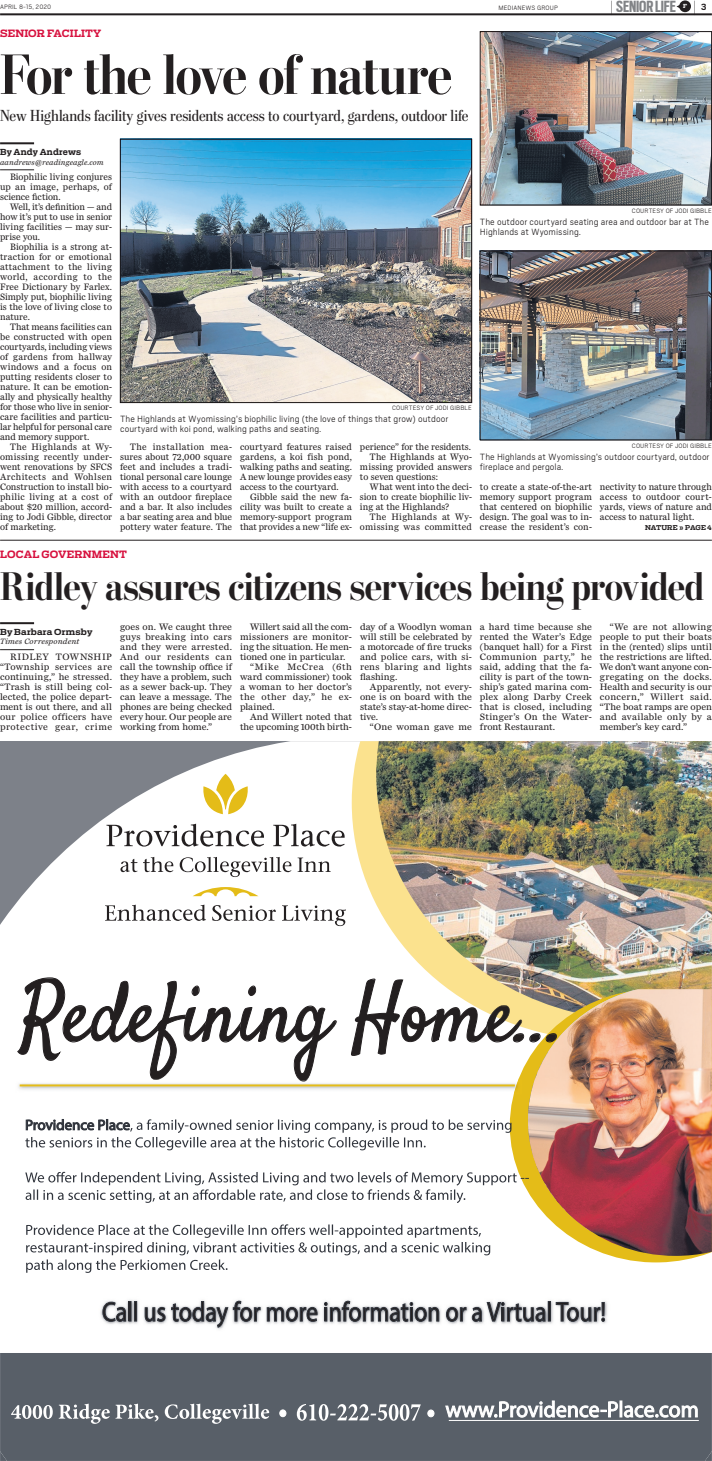
<style>
.page{position:relative;width:712px;height:1461px;background:#fff}
.page>*{position:absolute;margin:0;border:0;box-sizing:border-box;transform-origin:0 0}
.t1{font:700 57px "Stilson Display";letter-spacing:-.025em;color:#231f20}
.t2{font:700 40px "Stilson Display";letter-spacing:-.005em;color:#231f20}
.t3{font:700 18px "Scout Cond";letter-spacing:-.005em;color:#818386}
.t4{font:300 17.2px "Cub Scout";color:#231f20;scale:.42 1}
.t5{font:16px "Stilson";color:#231f20}
.t6{font:300 10px/10px "Cub Scout";color:#231f20}
.t7{font:700 10px "Receiver";letter-spacing:.01em;color:#d7123f}
.t8{font:9.6px/10px "Miller Daily Two";letter-spacing:.005em;color:#231f20;text-align:justify}
.t9{font:9.6px "Miller Daily Two";letter-spacing:.03em;color:#231f20}
.t10{font:9.6px "Miller Daily Two";letter-spacing:.035em;color:#231f20}
.t11{font:9.5px/10px "Miller Daily Two";letter-spacing:.01em;color:#231f20;text-align:justify;scale:1.05 1}
.t12{font:9.5px "Miller Daily Two";letter-spacing:.035em;color:#231f20;scale:1.05 1}
.t13{font:9.5px "Miller Daily Two";letter-spacing:.065em;color:#231f20;scale:1.05 1}
.t14{font:700 8.2px "Receiver";letter-spacing:.025em;color:#231f20;scale:1.05 1}
.t15{font:700 8.2px "Receiver";letter-spacing:.025em;color:#231f20}
.t16{font:italic 8px "Miller Daily Two";letter-spacing:.015em;color:#231f20}
.t17{font:italic 8px "Miller Daily Two";letter-spacing:.015em;color:#231f20;scale:1.05 1}
.t18{font:300 7px "Cub Scout";letter-spacing:.015em;color:#231f20}
.t19{font:700 6.6px "Receiver";color:#231f20}
.t20{font:700 5.5px "Receiver";color:#fff}
.s1{font-family:"Cub Scout";font-weight:300;font-size:17.2px;color:#231f20}
.s2{font-weight:700;font-size:10px}
</style>
<div class="page">
<hr style="left:0;top:622px;width:34px;height:2px;background:#231f20">
<hr style="left:0;top:649px;width:34px;height:1px;background:#231f20">
<hr style="left:0;top:540px;width:712px;height:1px;background:#231f20">
<hr style="left:0;top:142px;width:34px;height:2px;background:#231f20">
<hr style="left:0;top:170px;width:34px;height:1px;background:#231f20">
<img style="left:480px;top:31px;width:232px;height:174px">
<img style="left:122px;top:141px;width:348px;height:260px">
<div style="left:120px;top:139px;width:352px;height:264px;border:1px solid #231f20"></div>
<img style="left:482px;top:253px;width:228px;height:185px">
<div style="left:480px;top:251px;width:232px;height:189px;border:1px solid #231f20"></div>
<svg style="left:0;top:741px;width:667px;height:522px"></svg>
<svg style="left:352px;top:741px;width:24px;height:237px;fill:#fbe28e"></svg>
<img style="left:376px;top:741px;width:336px;height:248px">
<svg style="left:510px;top:989px;width:202px;height:273px"></svg>
<img style="left:528px;top:989px;width:182px;height:267px">
<img style="left:14px;top:1079px;width:500px;height:16px">
<img style="left:514px;top:1079px;width:8px;height:16px">
<hr style="left:20px;top:1084px;width:495px;height:2px;background:#e4bc18">
<svg style="left:200px;top:774px;width:51px;height:40px"></svg>
<svg style="left:106px;top:824px;width:239px;height:23px"></svg>
<svg style="left:105px;top:857px;width:241px;height:69px"></svg>
<svg style="left:16px;top:977px;width:321px;height:105px"></svg>
<svg style="left:350px;top:978px;width:208px;height:78px"></svg>
<div style="left:0;top:1353px;width:712px;height:108px;background:#585f68"></div>
<svg style="left:428px;top:1410px;width:6px;height:7px"></svg>
<div style="left:428px;top:1410px;width:6px;height:7px;border:1px solid #fff;border-radius:50%"></div>
<svg style="left:445px;top:1382px;width:253px;height:51px;background:#6e747c"></svg>
<hr style="left:449px;top:1420px;width:250px;height:1px;background:#fff">
<svg style="left:11px;top:1404px;width:410px;height:20px"></svg>
<svg style="left:25px;top:1108px;width:581px;height:221px"></svg>
<hr style="left:0;top:13px;width:712px;height:2px;background:#231f20">
<svg style="left:676px;top:0;width:15px;height:12px"></svg>
<p class="t18" style="left:0;top:3px;width:53px">APRIL 8-15, 2020</p>
<p class="t18" style="left:498px;top:4px;width:61px">MEDIANEWS GROUP</p>
<h3 class="t3" style="left:611px;top:-3px;width:67px"><span class="s1">|</span> SENIORLIFE</h3>
<p class="t20" style="left:683px;top:3px;width:5px">F</p>
<h3 class="t4" style="left:694px;top:-3px;width:32px">| <span class="s2">3</span></h3>
<p class="t7" style="left:0;top:28px;width:103px">SENIOR FACILITY</p>
<h1 class="t1" style="left:0;top:42px;width:454px">For the love of nature</h1>
<h3 class="t5" style="left:0;top:106px;width:470px">New Highlands facility gives residents access to courtyard, gardens, outdoor life</h3>
<p class="t15" style="left:0;top:147px;width:83px">By Andy Andrews</p>
<p class="t16" style="left:0;top:158px;width:105px">aandrews@readingeagle.com</p>
<p class="t8" style="left:0;top:172px;width:113px;text-indent:10px">Biophilic living conjures up an image, perhaps, of science fiction.</p>
<p class="t8" style="left:0;top:202px;width:113px;text-indent:10px">Well, it’s definition — and how it’s put to use in senior living facilities — may sur&shy;prise you.</p>
<p class="t8" style="left:0;top:242px;width:113px;text-indent:10px">Biophilia is a strong at&shy;traction for or emotional attachment to the living world, according to the Free Dictionary by Farlex.<br>Simply put, biophilic living is the love of living close to nature.</p>
<p class="t8" style="left:0;top:322px;width:113px;text-indent:10px">That means facilities can be constructed with open courtyards, including views of gardens from hallway windows and a focus on putting residents closer to nature. It can be emotion&shy;ally and physically healthy for those who live in senior&shy;care facilities and particu&shy;lar helpful for personal care and memory support.</p>
<p class="t8" style="left:0;top:442px;width:113px;text-indent:10px">The Highlands at Wy&shy;omissing recently under&shy;went renovations by SFCS Architects and Wohlsen Construction to install bio&shy;philic living at a cost of about $20 million, accord&shy;ing to Jodi Gibble, director of marketing.</p>
<p class="t8" style="left:120px;top:442px;width:113px;text-indent:10px">The installation mea&shy;sures about 72,000 square feet and includes a tradi&shy;tional personal care lounge with access to a courtyard with an outdoor fireplace and a bar. It also includes a bar seating area and blue pottery water feature. The</p>
<p class="t8" style="left:240px;top:442px;width:113px">courtyard features raised gardens, a koi fish pond, walking paths and seating.<br>A new lounge provides easy access to the courtyard.</p>
<p class="t18" style="left:392px;top:404px;width:81px">COURTESY OF JODI GIBBLE</p>
<p class="t6" style="left:120px;top:414px;width:330px">The Highlands at Wyomissing’s biophilic living (the love of things that grow) outdoor courtyard with koi pond, walking paths and seating.</p>
<p class="t8" style="left:360px;top:442px;width:113px">perience” for the residents.</p>
<p class="t8" style="left:370px;top:452px;width:103px">The Highlands at Wyo-</p>
<p class="t8" style="left:360px;top:462px;width:113px">missing provided answers</p>
<p class="t8" style="left:360px;top:472px;width:80px">to seven questions:</p>
<p class="t8" style="left:370px;top:482px;width:103px">What went into the deci-</p>
<p class="t8" style="left:360px;top:492px;width:113px">sion to create biophilic liv-</p>
<p class="t8" style="left:360px;top:502px;width:91px">ing at the Highlands?</p>
<p class="t10" style="left:370px;top:511px;width:103px">The Highlands at Wy-</p>
<p class="t9" style="left:360px;top:521px;width:113px">omissing was committed</p>
<p class="t8" style="left:240px;top:492px;width:113px;text-indent:10px">Gibble said the new fa&shy;cility was built to create a memory-support program that provides a new “life ex-</p>
<p class="t18" style="left:632px;top:207px;width:81px">COURTESY OF JODI GIBBLE</p>
<p class="t6" style="left:480px;top:217px;width:230px">The outdoor courtyard seating area and outdoor bar at The<br>Highlands at Wyomissing.</p>
<p class="t18" style="left:632px;top:442px;width:81px">COURTESY OF JODI GIBBLE</p>
<p class="t6" style="left:480px;top:451px;width:231px">The Highlands at Wyomissing’s outdoor courtyard, outdoor fireplace and pergola.</p>
<p class="t8" style="left:480px;top:482px;width:113px">to create a state-of-the-art memory support program that centered on biophilic design. The goal was to in&shy;crease the resident’s con-</p>
<p class="t8" style="left:600px;top:482px;width:113px">nectivity to nature through access to outdoor court&shy;yards, views of nature and access to natural light.</p>
<p class="t19" style="left:645px;top:524px;width:68px">NATURE » PAGE 4</p>
<p class="t7" style="left:0;top:548px;width:128px">LOCAL GOVERNMENT</p>
<h2 class="t2" style="left:0;top:563px;width:706px">Ridley assures citizens services being provided</h2>
<p class="t14" style="left:0;top:627px;width:90px">By Barbara Ormsby</p>
<p class="t17" style="left:0;top:637px;width:77px">Times Correspondent</p>
<p class="t11" style="left:0;top:652px;width:108px;text-indent:10px">RIDLEY TOWNSHIP “Township services are continuing,” he stressed. “Trash is still being col&shy;lected, the police depart&shy;ment is out there, and all our police officers have protective gear, crime</p>
<p class="t11" style="left:480px;top:622px;width:108px">a hard time because she rented the Water’s Edge (banquet hall) for a First Communion party,” he said, adding that the fa&shy;cility is part of the town&shy;ship’s gated marina com&shy;plex along Darby Creek that is closed, including Stinger’s On the Water&shy;front Restaurant.</p>
<p class="t11" style="left:600px;top:622px;width:108px;text-indent:10px">“We are not allowing people to put their boats in the (rented) slips until the restrictions are lifted.<br>We don’t want anyone con&shy;gregating on the docks.<br>Health and security is our concern,” Willert said. “The boat ramps are open and available only by a member’s key card.”</p>
<p class="t11" style="left:360px;top:622px;width:108px">day of a Woodlyn woman will still be celebrated by a motorcade of fire trucks and police cars, with si&shy;rens blaring and lights flashing.</p>
<p class="t11" style="left:360px;top:682px;width:108px;text-indent:10px">Apparently, not every&shy;one is on board with the state’s stay-at-home direc&shy;tive.</p>
<p class="t11" style="left:370px;top:722px;width:99px">“One woman gave me</p>
<p class="t11" style="left:120px;top:622px;width:108px">goes on. We caught three guys breaking into cars and they were arrested.<br>And our residents can call the township office if they have a problem, such as a sewer back-up. They can leave a message. The phones are being checked every hour. Our people are working from home.”</p>
<p class="t11" style="left:250px;top:622px;width:99px">Willert said all the com-</p>
<p class="t11" style="left:240px;top:632px;width:108px">missioners are monitor-</p>
<p class="t11" style="left:240px;top:642px;width:108px">ing the situation. He men-</p>
<p class="t11" style="left:240px;top:652px;width:102px">tioned one in particular.</p>
<p class="t13" style="left:250px;top:661px;width:99px">“Mike McCrea (6th</p>
<p class="t11" style="left:240px;top:672px;width:108px">ward commissioner) took</p>
<p class="t11" style="left:240px;top:682px;width:108px">a woman to her doctor’s</p>
<p class="t12" style="left:240px;top:691px;width:108px">the other day,” he ex-</p>
<p class="t11" style="left:240px;top:702px;width:35px">plained.</p>
<p class="t11" style="left:250px;top:712px;width:99px">And Willert noted that</p>
<p class="t11" style="left:240px;top:722px;width:108px">the upcoming 100th birth-</p>
</div>
